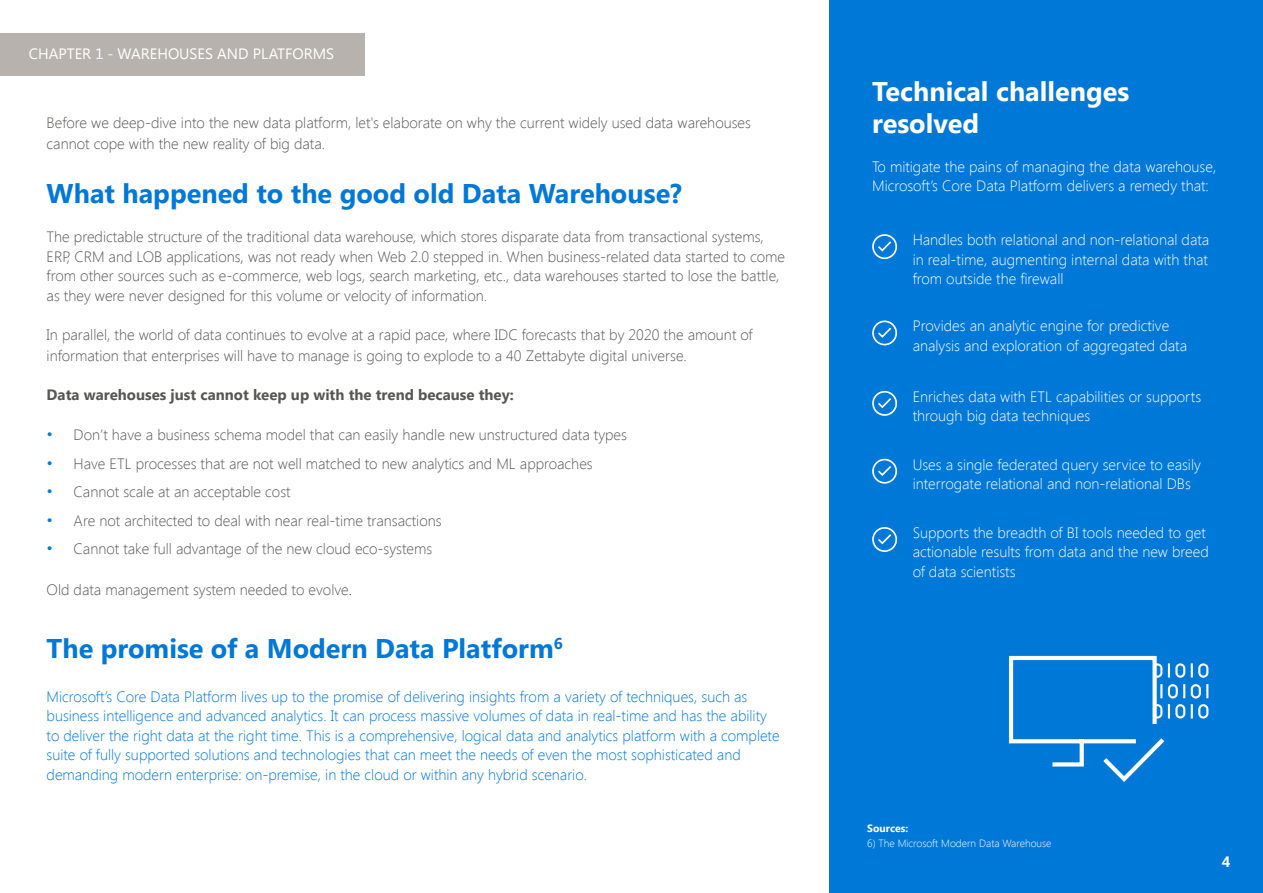
<style>
.page{position:relative;width:1263px;height:893px;background:#fff}
.page>*{position:absolute;margin:0;border:0;box-sizing:border-box;transform-origin:0 0}
.t1{font:700 27px "Segoe UI";color:#0078d7}
.t2{font:700 27px/31.5px "Segoe UI";color:#fff}
.t3{font:300 15px/19.5px "Segoe UI";color:#575756}
.t4{font:300 15px/19.5px "Segoe UI";color:#fff}
.t5{font:300 15px/19.5px "Segoe UI";color:#0078d7}
.t6{font:700 15px "Segoe UI";color:#575756}
.t7{font:15px "Segoe UI";color:#fff}
.t8{font:700 15px "Segoe UI";color:#fff}
.t9{font:300 10.5px "Segoe UI";color:#fff}
.t10{font:700 10.5px "Segoe UI";color:#fff}
.s1{font-size:16.5px;color:#0078d7}
.s2{color:#000}
</style>
<div class="page">
<div style="left:829px;top:0;width:434px;height:893px;background:#0078d7"></div>
<svg style="left:872px;top:234px;width:26px;height:26px"></svg>
<svg style="left:872px;top:320px;width:26px;height:26px"></svg>
<svg style="left:872px;top:390px;width:26px;height:26px"></svg>
<svg style="left:872px;top:458px;width:26px;height:26px"></svg>
<svg style="left:872px;top:527px;width:26px;height:25px"></svg>
<div style="left:0;top:33px;width:365px;height:42px;background:#b7b2ad"></div>
<svg style="left:1009px;top:655px;width:200px;height:127px"></svg>
<p class="t7" style="left:29px;top:44px;width:307px">CHAPTER 1 - WAREHOUSES AND PLATFORMS</p>
<p class="t3" style="left:47px;top:112px;width:706px;line-height:21px">Before we deep-dive into the new data platform, let's elaborate on why the current widely used data warehouses cannot cope with the new reality of big data.</p>
<h1 class="t1" style="left:47px;top:174px;width:637px">What happened to the good old Data Warehouse?</h1>
<p class="t3" style="left:47px;top:227px;width:740px">The predictable structure of the traditional data warehouse, which stores disparate data from transactional systems, ERP, CRM and LOB applications, was not ready when Web 2.0 stepped in. When business-related data started to come from other sources such as e-commerce, web logs, search marketing, etc., data warehouses started to lose the battle, as they were never designed for this volume or velocity of information.</p>
<p class="t3" style="left:47px;top:323px;width:708px;line-height:21px">In parallel, the world of data continues to evolve at a rapid pace, where IDC forecasts that by 2020 the amount of information that enterprises will have to manage is going to explode to a 40 Zettabyte digital universe.</p>
<p class="t6" style="left:47px;top:384px;width:469px">Data warehouses just cannot keep up with the trend because they:</p>
<p class="t3" style="left:47px;top:425px;width:582px"><span class="s1">•</span> Don’t have a business schema model that can easily handle new unstructured data types</p>
<p class="t3" style="left:47px;top:453px;width:548px"><span class="s1">•</span> Have ETL processes that are not well matched to new analytics and ML approaches</p>
<p class="t3" style="left:47px;top:482px;width:246px"><span class="s1">•</span> Cannot scale at an acceptable cost</p>
<p class="t3" style="left:47px;top:510px;width:396px"><span class="s1">•</span> Are not architected to deal with near real-time transactions</p>
<p class="t3" style="left:47px;top:539px;width:387px"><span class="s1">•</span> Cannot take full advantage of the new cloud eco-systems</p>
<p class="t3" style="left:47px;top:579px;width:307px">Old data management system needed to evolve<span class="s2">.</span></p>
<h1 class="t1" style="left:47px;top:629px;width:518px">The promise of a Modern Data Platform<sup>6</sup></h1>
<p class="t5" style="left:47px;top:686px;width:734px">Microsoft’s Core Data Platform lives up to the promise of delivering insights from a variety of techniques, such as business intelligence and advanced analytics. It can process massive volumes of data in real-time and has the ability to deliver the right data at the right time. This is a comprehensive, logical data and analytics platform with a complete suite of fully supported solutions and technologies that can meet the needs of even the most sophisticated and demanding modern enterprise: on-premise, in the cloud or within any hybrid scenario.</p>
<h1 class="t2" style="left:872px;top:74px;width:259px">Technical challenges resolved</h1>
<p class="t4" style="left:872px;top:156px;width:346px">To mitigate the pains of managing the data warehouse,<br>Microsoft’s Core Data Platform delivers a remedy that:</p>
<p class="t4" style="left:913px;top:230px;width:298px;text-align:justify">Handles both relational and non-relational data in real-time, augmenting internal data with that from outside the firewall</p>
<p class="t4" style="left:913px;top:316px;width:276px">Provides an analytic engine for predictive analysis and exploration of aggregated data</p>
<p class="t4" style="left:913px;top:386px;width:290px">Enriches data with ETL capabilities or supports through big data techniques</p>
<p class="t4" style="left:913px;top:454px;width:290px">Uses a single federated query service to easily interrogate relational and non-relational DBs</p>
<p class="t4" style="left:913px;top:522px;width:298px">Supports the breadth of BI tools needed to get actionable results from data and the new breed of data scientists</p>
<p class="t10" style="left:867px;top:821px;width:42px">Sources:</p>
<p class="t9" style="left:867px;top:836px;width:186px">6) The Microsoft Modern Data Warehouse</p>
<p class="t8" style="left:1222px;top:851px;width:10px">4</p>
</div>
